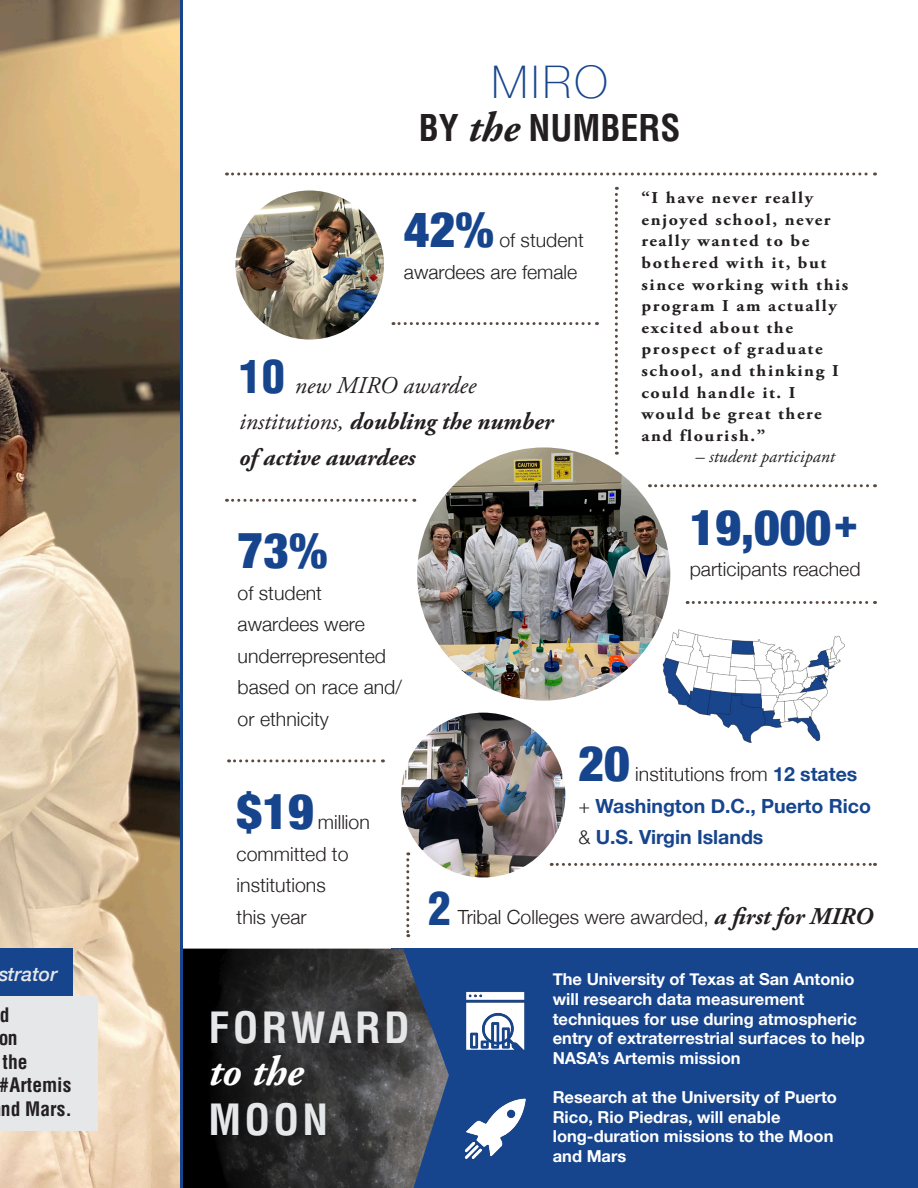
<style>
.page{position:relative;width:918px;height:1188px;background:#fff}
.page>*{position:absolute;margin:0;border:0;box-sizing:border-box;transform-origin:0 0}
.t1{font:900 condensed 49.5px "Helvetica Neue";color:#17458d}
.t2{font:100 45px "Helvetica Neue";color:#17458d}
.t3{font:900 condensed 45px "Helvetica LT Std";color:#17458d}
.t4{font:700 condensed 42px/42px "Helvetica LT Std";letter-spacing:.08em;color:#e6e7e9}
.t5{font:700 condensed 36px "Helvetica LT Std";color:#231f20}
.t6{font:italic 700 24px/36px "Adobe Garamond Pro";color:#231f20}
.t7{font:300 19.5px/31.5px "Helvetica Neue";color:#231f20}
.t8{font:700 19.5px/31.5px "Helvetica Neue";color:#17458d}
.t9{font:700 condensed 19.5px/23.4px "Helvetica LT Std";color:#231f20}
.t10{font:italic 500 19.5px "Helvetica Neue";color:#e6e7e9}
.t11{font:italic 18px "Adobe Garamond Pro";color:#231f20}
.t12{font:700 16.5px/19.8px "Helvetica Neue";color:#fff}
.t13{font:700 16.5px/21.6px "Adobe Garamond Pro";letter-spacing:.09em;color:#231f20;scale:1.09 1}
.s1{font-family:"Adobe Garamond Pro";font-style:italic;font-stretch:normal;font-size:42px}
.s2{font-family:"Helvetica LT Std";font-weight:900;font-style:normal;font-stretch:condensed;font-size:45px;color:#17458d}
.s3{font-weight:400}
.s4{font-family:"Adobe Garamond Pro";font-style:italic;font-stretch:normal;color:#fff}
.s5{font-weight:300;color:#231f20}
.s6{font-family:"Adobe Garamond Pro";font-weight:700;font-style:italic;font-size:24px}
</style>
<div class="page">
<div style="left:392px;top:949px;width:526px;height:239px;background:#17458d"></div>
<img style="left:183px;top:949px;width:266px;height:239px">
<img style="left:0;top:0;width:180px;height:1188px">
<svg style="left:226px;top:172px;width:649px;height:4px"></svg>
<svg style="left:393px;top:322px;width:204px;height:3px"></svg>
<svg style="left:615px;top:187px;width:3px;height:268px"></svg>
<img style="left:235px;top:190px;width:149px;height:150px;border-radius:74px">
<img style="left:446px;top:965px;width:79px;height:107px">
<img style="left:464px;top:1098px;width:62px;height:61px">
<hr style="left:180px;top:0;width:3px;height:1188px;background:#17458d">
<div style="left:0;top:949px;width:73px;height:88px;background:#17458d"></div>
<div style="left:0;top:996px;width:97px;height:134px;background:#e6e7e9"></div>
<img style="left:417px;top:447px;width:253px;height:254px;border-radius:127px">
<svg style="left:233px;top:499px;width:182px;height:3px"></svg>
<svg style="left:650px;top:484px;width:225px;height:3px"></svg>
<img style="left:660px;top:599px;width:185px;height:144px">
<img style="left:401px;top:713px;width:164px;height:165px;border-radius:82px">
<svg style="left:687px;top:601px;width:189px;height:3px"></svg>
<svg style="left:229px;top:759px;width:154px;height:3px"></svg>
<svg style="left:551px;top:863px;width:325px;height:3px"></svg>
<svg style="left:406px;top:852px;width:3px;height:85px"></svg>
<p class="t10" style="left:-2px;top:957px;width:61px">strator</p>
<p class="t9" style="left:-2px;top:1003px;width:75px">d<br>on<br>the #Artemis nd Mars.</p>
<p class="t2" style="left:491px;top:47px;width:118px">MIRO</p>
<p class="t5" style="left:419px;top:105px;width:263px">BY <span class="s1">the</span> NUMBERS</p>
<p class="t1" style="left:404px;top:189px;width:91px">42%</p>
<p class="t7" style="left:404px;top:223px;width:181px;text-indent:95px">of student awardees are female</p>
<p class="t6" style="left:239px;top:368px;width:316px"><span class="s2">10</span> <span class="s3">new MIRO awardee institutions,</span> doubling the number of active awardees</p>
<p class="t1" style="left:238px;top:510px;width:91px">73%</p>
<p class="t7" style="left:238px;top:576px;width:166px">of student awardees were underrepresented based on race and/ or ethnicity</p>
<p class="t13" style="left:642px;top:187px;width:191px">“I have never really enjoyed school, never really wanted to be bothered with it, but since working with this program I am actually excited about the prospect of graduate school, and thinking I could handle it. I would be great there and flourish.”</p>
<p class="t11" style="left:696px;top:446px;width:141px">– student participant</p>
<p class="t1" style="left:690px;top:487px;width:170px">19,000<sup>+</sup></p>
<p class="t7" style="left:690px;top:552px;width:172px">participants reached</p>
<p class="t1" style="left:237px;top:771px;width:79px">$19</p>
<p class="t7" style="left:237px;top:805px;width:135px;text-indent:81px">million committed to institutions</p>
<p class="t7" style="left:237px;top:900px;width:72px">this year</p>
<p class="t4" style="left:208px;top:1006px;width:203px">FORWARD <span class="s4">to the</span></p>
<p class="t4" style="left:208px;top:1098px;width:121px">MOON</p>
<p class="t1" style="left:578px;top:723px;width:53px">20</p>
<p class="t8" style="left:578px;top:759px;width:294px;text-indent:57px"><span class="s5">institutions from</span> 12 states <span class="s5">+</span> Washington D.C., Puerto Rico <span class="s5">&amp;</span> U.S. Virgin Islands</p>
<p class="t3" style="left:428px;top:880px;width:24px">2</p>
<p class="t7" style="left:458px;top:900px;width:417px">Tribal Colleges were awarded, <span class="s6">a first for MIRO</span></p>
<p class="t12" style="left:553px;top:970px;width:314px">The University of Texas at San Antonio will research data measurement techniques for use during atmospheric entry of extraterrestrial surfaces to help NASA’s Artemis mission</p>
<p class="t12" style="left:553px;top:1087px;width:286px">Research at the University of Puerto<br>Rico, Rio Piedras, will enable long-duration missions to the Moon and Mars</p>
</div>
